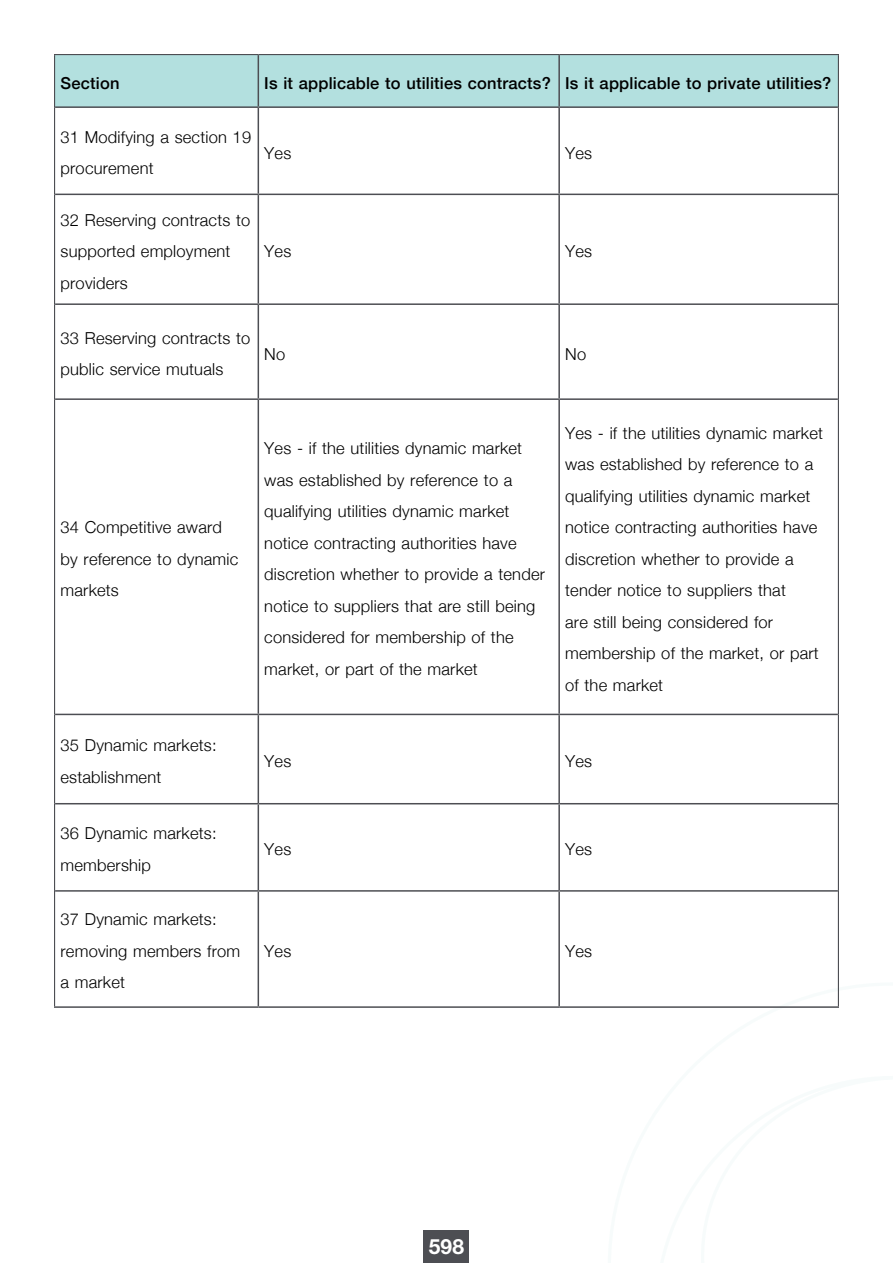
<style>
.page{position:relative;width:893px;height:1263px;background:#fff}
.page>*{position:absolute;margin:0;border:0;box-sizing:border-box;transform-origin:0 0}
.t1{font:700 21px "Helvetica Neue LT Pro";color:#fff}
.t2{font:21px "Myriad Pro";color:#fff}
.t3{font:300 16.5px/31.5px "Helvetica Neue";letter-spacing:.01em;color:#000}
.t4{font:500 16.5px "Helvetica Neue";letter-spacing:.01em;color:#000}
</style>
<div class="page">
<div style="left:55px;top:55px;width:783px;height:51px;background:#b3e0df"></div>
<hr style="left:54px;top:107px;width:1px;height:87px;background:#4d4e53">
<hr style="left:838px;top:107px;width:1px;height:87px;background:#4d4e53">
<hr style="left:54px;top:194px;width:1px;height:110px;background:#4d4e53">
<hr style="left:838px;top:194px;width:1px;height:110px;background:#4d4e53">
<hr style="left:54px;top:304px;width:1px;height:95px;background:#4d4e53">
<hr style="left:838px;top:304px;width:1px;height:95px;background:#4d4e53">
<hr style="left:54px;top:399px;width:1px;height:315px;background:#4d4e53">
<hr style="left:838px;top:399px;width:1px;height:315px;background:#4d4e53">
<hr style="left:54px;top:714px;width:1px;height:90px;background:#4d4e53">
<hr style="left:838px;top:714px;width:1px;height:90px;background:#4d4e53">
<hr style="left:54px;top:804px;width:1px;height:87px;background:#4d4e53">
<hr style="left:838px;top:804px;width:1px;height:87px;background:#4d4e53">
<hr style="left:54px;top:891px;width:1px;height:115px;background:#4d4e53">
<hr style="left:838px;top:891px;width:1px;height:115px;background:#4d4e53">
<hr style="left:258px;top:108px;width:1px;height:86px;background:#4d4e53">
<hr style="left:558px;top:108px;width:2px;height:86px;background:#4d4e53">
<hr style="left:55px;top:194px;width:203px;height:1px;background:#4d4e53">
<hr style="left:258px;top:194px;width:301px;height:1px;background:#4d4e53">
<hr style="left:258px;top:195px;width:1px;height:108px;background:#4d4e53">
<hr style="left:559px;top:194px;width:279px;height:1px;background:#4d4e53">
<hr style="left:558px;top:195px;width:2px;height:108px;background:#4d4e53">
<hr style="left:55px;top:303px;width:203px;height:2px;background:#4d4e53">
<hr style="left:258px;top:303px;width:301px;height:2px;background:#4d4e53">
<hr style="left:258px;top:305px;width:1px;height:93px;background:#4d4e53">
<hr style="left:559px;top:303px;width:279px;height:2px;background:#4d4e53">
<hr style="left:558px;top:305px;width:2px;height:93px;background:#4d4e53">
<hr style="left:55px;top:398px;width:203px;height:2px;background:#4d4e53">
<hr style="left:258px;top:398px;width:301px;height:2px;background:#4d4e53">
<hr style="left:258px;top:400px;width:1px;height:314px;background:#4d4e53">
<hr style="left:559px;top:398px;width:279px;height:2px;background:#4d4e53">
<hr style="left:558px;top:400px;width:2px;height:314px;background:#4d4e53">
<hr style="left:55px;top:714px;width:203px;height:1px;background:#4d4e53">
<hr style="left:258px;top:714px;width:301px;height:1px;background:#4d4e53">
<hr style="left:258px;top:715px;width:1px;height:88px;background:#4d4e53">
<hr style="left:559px;top:714px;width:279px;height:1px;background:#4d4e53">
<hr style="left:558px;top:715px;width:2px;height:88px;background:#4d4e53">
<hr style="left:55px;top:803px;width:203px;height:1px;background:#4d4e53">
<hr style="left:258px;top:803px;width:301px;height:1px;background:#4d4e53">
<hr style="left:258px;top:804px;width:1px;height:86px;background:#4d4e53">
<hr style="left:559px;top:803px;width:279px;height:1px;background:#4d4e53">
<hr style="left:558px;top:804px;width:2px;height:86px;background:#4d4e53">
<hr style="left:55px;top:890px;width:203px;height:2px;background:#4d4e53">
<hr style="left:258px;top:890px;width:301px;height:2px;background:#4d4e53">
<hr style="left:258px;top:892px;width:1px;height:114px;background:#4d4e53">
<hr style="left:559px;top:890px;width:279px;height:2px;background:#4d4e53">
<hr style="left:558px;top:892px;width:2px;height:114px;background:#4d4e53">
<hr style="left:54px;top:1006px;width:204px;height:2px;background:#4d4e53">
<hr style="left:258px;top:1006px;width:301px;height:2px;background:#4d4e53">
<hr style="left:559px;top:1006px;width:280px;height:2px;background:#4d4e53">
<hr style="left:54px;top:54px;width:204px;height:1px;background:#4d4e53">
<hr style="left:54px;top:55px;width:1px;height:52px;background:#4d4e53">
<hr style="left:258px;top:54px;width:301px;height:1px;background:#4d4e53">
<hr style="left:559px;top:54px;width:280px;height:1px;background:#4d4e53">
<hr style="left:838px;top:55px;width:1px;height:52px;background:#4d4e53">
<hr style="left:258px;top:55px;width:1px;height:51px;background:#4d4e53">
<hr style="left:558px;top:55px;width:2px;height:51px;background:#4d4e53">
<hr style="left:55px;top:106px;width:203px;height:2px;background:#4d4e53">
<hr style="left:258px;top:106px;width:301px;height:2px;background:#4d4e53">
<hr style="left:559px;top:106px;width:279px;height:2px;background:#4d4e53">
<div style="left:424px;top:1230px;width:45px;height:33px;background:#4d4e53"></div>
<p class="t4" style="left:61px;top:70px;width:60px">Section</p>
<p class="t4" style="left:264px;top:70px;width:569px">Is it applicable to utilities contracts? Is it applicable to private utilities?</p>
<p class="t3" style="left:61px;top:120px;width:192px">31 Modifying a section 19 procurement</p>
<p class="t3" style="left:264px;top:136px;width:28px">Yes</p>
<p class="t3" style="left:565px;top:136px;width:28px">Yes</p>
<p class="t3" style="left:61px;top:203px;width:191px">32 Reserving contracts to supported employment providers</p>
<p class="t3" style="left:264px;top:234px;width:28px">Yes</p>
<p class="t3" style="left:565px;top:234px;width:28px">Yes</p>
<p class="t3" style="left:61px;top:321px;width:191px">33 Reserving contracts to public service mutuals</p>
<p class="t3" style="left:264px;top:337px;width:22px">No</p>
<p class="t3" style="left:565px;top:337px;width:22px">No</p>
<p class="t3" style="left:61px;top:510px;width:179px">34 Competitive award by reference to dynamic markets</p>
<p class="t3" style="left:264px;top:432px;width:282px">Yes - if the utilities dynamic market was established by reference to a qualifying utilities dynamic market notice contracting authorities have discretion whether to provide a tender notice to suppliers that are still being considered for membership of the market, or part of the market</p>
<p class="t3" style="left:565px;top:416px;width:259px">Yes - if the utilities dynamic market was established by reference to a qualifying utilities dynamic market notice contracting authorities have discretion whether to provide a tender notice to suppliers that<br>are still being considered for membership of the market, or part of the market</p>
<p class="t3" style="left:61px;top:728px;width:158px">35 Dynamic markets: establishment</p>
<p class="t3" style="left:61px;top:817px;width:158px">36 Dynamic markets: membership</p>
<p class="t3" style="left:61px;top:902px;width:181px">37 Dynamic markets: removing members from a market</p>
<p class="t3" style="left:264px;top:744px;width:28px">Yes</p>
<p class="t3" style="left:565px;top:744px;width:28px">Yes</p>
<p class="t3" style="left:264px;top:832px;width:28px">Yes</p>
<p class="t3" style="left:565px;top:832px;width:28px">Yes</p>
<p class="t3" style="left:264px;top:934px;width:28px">Yes</p>
<p class="t3" style="left:565px;top:934px;width:28px">Yes</p>
<p class="t1" style="left:429px;top:1233px;width:37px">598</p>
<p class="t2" style="left:441px;top:1235px;width:12px">5</p>
</div>
